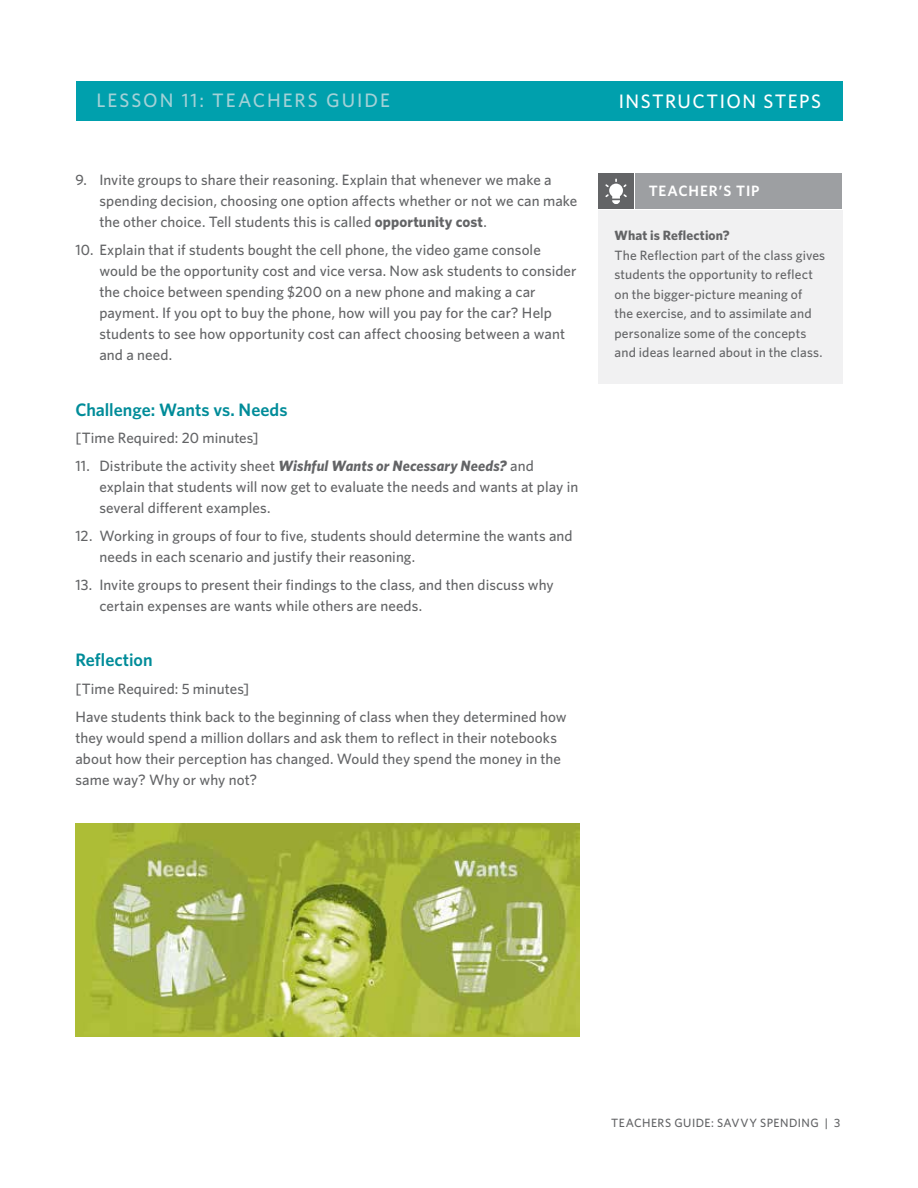
<style>
.page{position:relative;width:918px;height:1188px;background:#fff}
.page>*{position:absolute;margin:0;border:0;box-sizing:border-box;transform-origin:0 0}
.t1{font:500 19.5px "Whitney";letter-spacing:.1em;color:#a3d1d7}
.t2{font:500 19.5px "Whitney";letter-spacing:.075em;color:#fff}
.t3{font:600 18px "Whitney";letter-spacing:-.005em;color:#008c99}
.t4{font:500 15px/21px "Whitney";letter-spacing:.005em;color:#636466}
.t5{font:600 15px "Whitney";letter-spacing:.06em;color:#fff}
.t6{font:500 13.5px/19.5px "Whitney";letter-spacing:.01em;color:#636466}
.t7{font:700 13.5px "Whitney";letter-spacing:.01em;color:#636466}
.t8{font:500 12px "Whitney";letter-spacing:.04em;color:#636466}
.s1{font-weight:700}
.s2{font-weight:700;font-style:italic}
</style>
<div class="page">
<img style="left:75px;top:824px;width:505px;height:213px">
<div style="left:76px;top:81px;width:766px;height:40px;background:#00a0ad"></div>
<div style="left:598px;top:211px;width:244px;height:173px;background:#f1f1f2"></div>
<div style="left:598px;top:173px;width:36px;height:36px;background:#636466"></div>
<div style="left:635px;top:173px;width:207px;height:36px;background:#9d9fa2"></div>
<svg style="left:605px;top:179px;width:22px;height:25px"></svg>
<h1 class="t1" style="left:97px;top:88px;width:295px">LESSON 11: TEACHERS GUIDE</h1>
<h1 class="t2" style="left:619px;top:88px;width:204px">INSTRUCTION STEPS</h1>
<p class="t4" style="left:99px;top:169px;width:480px;text-indent:-24px">9. Invite groups to share their reasoning. Explain that whenever we make a spending decision, choosing one option affects whether or not we can make the other choice. Tell students this is called <span class="s1">opportunity cost</span>.</p>
<p class="t4" style="left:99px;top:239px;width:479px;text-indent:-24px">10. Explain that if students bought the cell phone, the video game console would be the opportunity cost and vice versa. Now ask students to consider the choice between spending $200 on a new phone and making a car payment. If you opt to buy the phone, how will you pay for the car? Help students to see how opportunity cost can affect choosing between a want and a need.</p>
<p class="t3" style="left:75px;top:397px;width:214px">Challenge: Wants vs. Needs</p>
<p class="t4" style="left:75px;top:427px;width:185px">[Time Required: 20 minutes]</p>
<p class="t4" style="left:99px;top:455px;width:480px;text-indent:-24px">11. Distribute the activity sheet <span class="s2">Wishful Wants or Necessary Needs?</span> and explain that students will now get to evaluate the needs and wants at play in several different examples.</p>
<p class="t4" style="left:99px;top:525px;width:475px;text-indent:-24px">12. Working in groups of four to five, students should determine the wants and needs in each scenario and justify their reasoning.</p>
<p class="t4" style="left:99px;top:574px;width:456px;text-indent:-24px">13. Invite groups to present their findings to the class, and then discuss why certain expenses are wants while others are needs.</p>
<p class="t3" style="left:75px;top:648px;width:79px">Reflection</p>
<p class="t4" style="left:75px;top:675px;width:493px;line-height:27.8px">[Time Required: 5 minutes]<br>Have students think back to the beginning of class when they determined how</p>
<p class="t4" style="left:75px;top:727px;width:487px">they would spend a million dollars and ask them to reflect in their notebooks about how their perception has changed. Would they spend the money in the same way? Why or why not?</p>
<p class="t5" style="left:649px;top:181px;width:112px">TEACHER’S TIP</p>
<p class="t7" style="left:615px;top:226px;width:117px">What is Reflection?</p>
<p class="t6" style="left:615px;top:245px;width:212px">The Reflection part of the class gives students the opportunity to reflect on the bigger-picture meaning of<br>the exercise, and to assimilate and personalize some of the concepts and ideas learned about in the class.</p>
<p class="t8" style="left:611px;top:1115px;width:231px">TEACHERS GUIDE: SAVVY SPENDING | 3</p>
</div>
